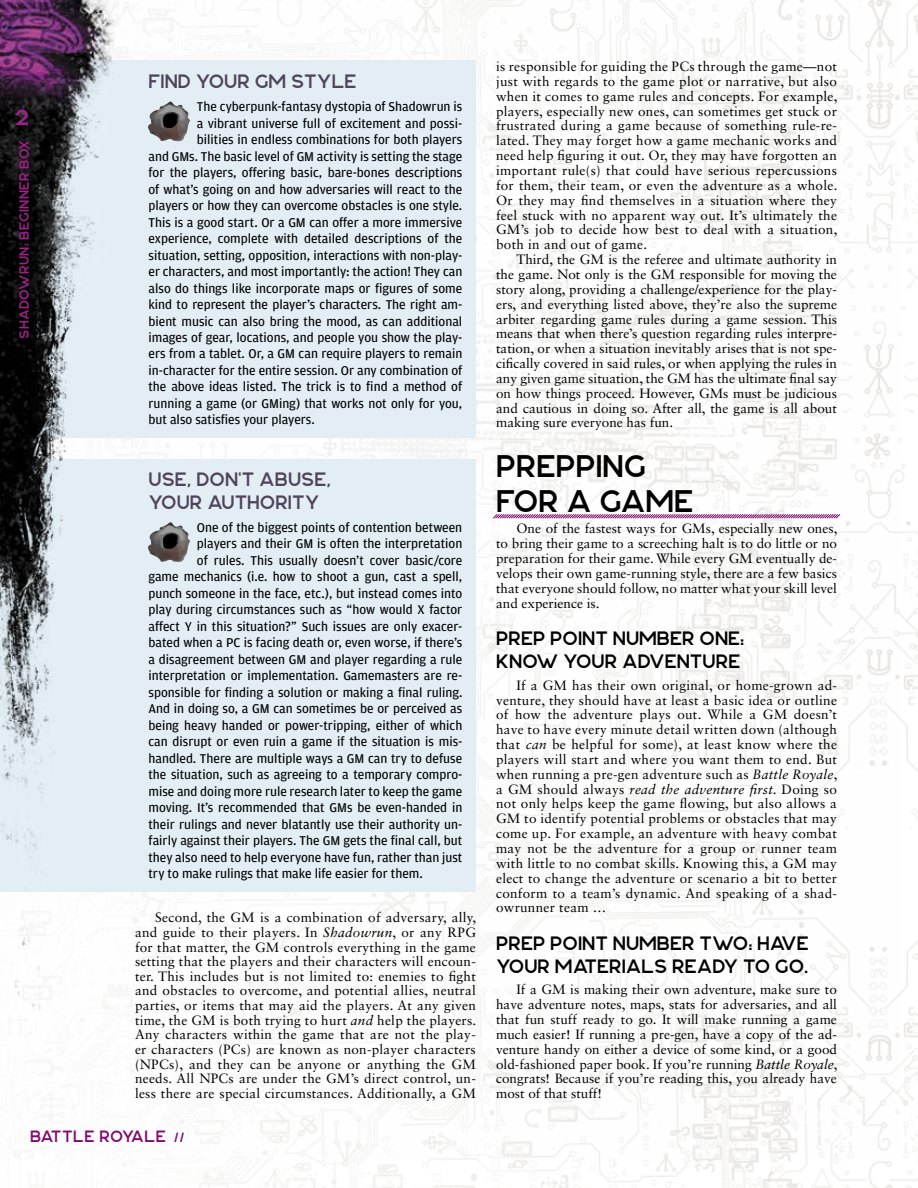
<style>
.page{position:relative;width:918px;height:1188px;background:#fff}
.page>*{position:absolute;margin:0;border:0;box-sizing:border-box;transform-origin:0 0}
.t1{font:31.5px/34.8px "Njord";color:#000}
.t2{font:22.5px "Njord";color:#a12089}
.t3{font:19.5px/22.8px "Njord";color:#000}
.t4{font:19.5px/22.5px "Njord";color:#51455e}
.t5{font:16.5px "Njord";letter-spacing:.005em;color:#800d6d}
.t6{font:13.5px/14.9px "Sabon LT Std";letter-spacing:.01em;color:#000;text-align:justify}
.t7{font:13.5px "Amplitude";color:#000}
.t8{font:13.5px "Njord";letter-spacing:.02em;color:#a12089}
.s1{font-style:italic}
.s2{font-size:13.5px}
</style>
<div class="page">
<img style="left:0;top:0;width:899px;height:1161px">
<div style="left:15px;top:136px;width:23px;height:211px;background:#000;opacity:.5"></div>
<h2 class="t2" style="left:15px;top:103px;width:16px">2</h2>
<p class="t8" style="left:16px;top:339px;width:200px;rotate:-90deg">SHADOWRUN: BEGINNER BOX</p>
<h3 class="t4" style="left:148px;top:69px;width:209px">FIND YOUR GM STYLE</h3>
<p class="t7" style="left:197px;top:99px;width:267px">The cyberpunk-fantasy dystopia of Shadowrun is</p>
<p class="t7" style="left:197px;top:116px;width:267px">a vibrant universe full of excitement and possi-</p>
<p class="t7" style="left:197px;top:132px;width:267px">bilities in endless combinations for both players</p>
<p class="t7" style="left:149px;top:149px;width:315px">and GMs. The basic level of GM activity is setting the stage</p>
<p class="t7" style="left:149px;top:165px;width:315px">for the players, offering basic, bare-bones descriptions</p>
<p class="t7" style="left:149px;top:182px;width:315px">of what’s going on and how adversaries will react to the</p>
<p class="t7" style="left:149px;top:198px;width:315px">players or how they can overcome obstacles is one style.</p>
<p class="t7" style="left:149px;top:215px;width:315px">This is a good start. Or a GM can offer a more immersive</p>
<p class="t7" style="left:149px;top:231px;width:315px">experience, complete with detailed descriptions of the</p>
<p class="t7" style="left:149px;top:248px;width:315px">situation, setting, opposition, interactions with non-play-</p>
<p class="t7" style="left:149px;top:264px;width:315px">er characters, and most importantly: the action! They can</p>
<p class="t7" style="left:149px;top:281px;width:315px">also do things like incorporate maps or figures of some</p>
<p class="t7" style="left:149px;top:297px;width:315px">kind to represent the player’s characters. The right am-</p>
<p class="t7" style="left:149px;top:314px;width:315px">bient music can also bring the mood, as can additional</p>
<p class="t7" style="left:149px;top:330px;width:315px">images of gear, locations, and people you show the play-</p>
<p class="t7" style="left:149px;top:347px;width:315px">ers from a tablet. Or, a GM can require players to remain</p>
<p class="t7" style="left:149px;top:363px;width:315px">in-character for the entire session. Or any combination of</p>
<p class="t7" style="left:149px;top:380px;width:315px">the above ideas listed. The trick is to find a method of</p>
<p class="t7" style="left:149px;top:396px;width:315px">running a game (or GMing) that works not only for you,</p>
<p class="t7" style="left:149px;top:412px;width:168px">but also satisfies your players.</p>
<h3 class="t4" style="left:148px;top:467px;width:184px">USE, DON'T ABUSE,<br>YOUR AUTHORITY</h3>
<p class="t7" style="left:197px;top:520px;width:267px">One of the biggest points of contention between</p>
<p class="t7" style="left:197px;top:536px;width:267px">players and their GM is often the interpretation</p>
<p class="t7" style="left:197px;top:553px;width:267px">of rules. This usually doesn’t cover basic/core</p>
<p class="t7" style="left:149px;top:569px;width:315px">game mechanics (i.e. how to shoot a gun, cast a spell,</p>
<p class="t7" style="left:149px;top:586px;width:315px">punch someone in the face, etc.), but instead comes into</p>
<p class="t7" style="left:149px;top:602px;width:315px">play during circumstances such as “how would X factor</p>
<p class="t7" style="left:149px;top:619px;width:315px">affect Y in this situation?” Such issues are only exacer-</p>
<p class="t7" style="left:149px;top:635px;width:315px">bated when a PC is facing death or, even worse, if there’s</p>
<p class="t7" style="left:149px;top:652px;width:315px">a disagreement between GM and player regarding a rule</p>
<p class="t7" style="left:149px;top:668px;width:315px">interpretation or implementation. Gamemasters are re-</p>
<p class="t7" style="left:149px;top:685px;width:315px">sponsible for finding a solution or making a final ruling.</p>
<p class="t7" style="left:149px;top:701px;width:315px">And in doing so, a GM can sometimes be or perceived as</p>
<p class="t7" style="left:149px;top:718px;width:315px">being heavy handed or power-tripping, either of which</p>
<p class="t7" style="left:149px;top:734px;width:315px">can disrupt or even ruin a game if the situation is mis-</p>
<p class="t7" style="left:149px;top:751px;width:315px">handled. There are multiple ways a GM can try to defuse</p>
<p class="t7" style="left:149px;top:767px;width:315px">the situation, such as agreeing to a temporary compro-</p>
<p class="t7" style="left:149px;top:784px;width:315px">mise and doing more rule research later to keep the game</p>
<p class="t7" style="left:149px;top:800px;width:315px">moving. It’s recommended that GMs be even-handed in</p>
<p class="t7" style="left:149px;top:817px;width:315px">their rulings and never blatantly use their authority un-</p>
<p class="t7" style="left:149px;top:833px;width:315px">fairly against their players. The GM gets the final call, but</p>
<p class="t7" style="left:149px;top:850px;width:315px">they also need to help everyone have fun, rather than just</p>
<p class="t7" style="left:149px;top:866px;width:276px">try to make rulings that make life easier for them.</p>
<p class="t6" style="left:135px;top:910px;width:343px;text-indent:20px">Second, the GM is a combination of adversary, ally, and guide to their players. In <span class="s1">Shadowrun</span>, or any RPG for that matter, the GM controls everything in the game setting that the players and their characters will encoun&shy;ter. This includes but is not limited to: enemies to fight and obstacles to overcome, and potential allies, neutral parties, or items that may aid the players. At any given time, the GM is both trying to hurt <span class="s1">and</span> help the players.<br>Any characters within the game that are not the play&shy;er characters (PCs) are known as non-player characters (NPCs), and they can be anyone or anything the GM needs. All NPCs are under the GM’s direct control, un&shy;less there are special circumstances. Additionally, a GM</p>
<p class="t5" style="left:30px;top:1126px;width:156px">BATTLE ROYALE <span class="s2">//</span></p>
<p class="t6" style="left:496px;top:59px;width:343px">is responsible for guiding the PCs through the game—not just with regards to the game plot or narrative, but also when it comes to game rules and concepts. For example, players, especially new ones, can sometimes get stuck or frustrated during a game because of something rule-re&shy;lated. They may forget how a game mechanic works and need help figuring it out. Or, they may have forgotten an important rule(s) that could have serious repercussions for them, their team, or even the adventure as a whole.<br>Or they may find themselves in a situation where they feel stuck with no apparent way out. It’s ultimately the GM’s job to decide how best to deal with a situation, both in and out of game.</p>
<p class="t6" style="left:496px;top:252px;width:342px;text-indent:20px">Third, the GM is the referee and ultimate authority in the game. Not only is the GM responsible for moving the story along, providing a challenge/experience for the play&shy;ers, and everything listed above, they’re also the supreme arbiter regarding game rules during a game session. This means that when there’s question regarding rules interpre&shy;tation, or when a situation inevitably arises that is not spe&shy;cifically covered in said rules, or when applying the rules in any given game situation, the GM has the ultimate final say on how things proceed. However, GMs must be judicious and cautious in doing so. After all, the game is all about making sure everyone has fun.</p>
<h1 class="t1" style="left:496px;top:448px;width:199px">PREPPING<br>FOR A GAME</h1>
<p class="t6" style="left:496px;top:521px;width:343px;text-indent:20px">One of the fastest ways for GMs, especially new ones, to bring their game to a screeching halt is to do little or no preparation for their game. While every GM eventually de&shy;velops their own game-running style, there are a few basics that everyone should follow, no matter what your skill level and experience is.</p>
<h3 class="t3" style="left:496px;top:626px;width:250px">PREP POINT NUMBER ONE:<br>KNOW YOUR ADVENTURE</h3>
<p class="t6" style="left:496px;top:677px;width:343px;text-indent:20px">If a GM has their own original, or home-grown ad&shy;venture, they should have at least a basic idea or outline of how the adventure plays out. While a GM doesn’t have to have every minute detail written down (although that <span class="s1">can</span> be helpful for some), at least know where the players will start and where you want them to end. But when running a pre-gen adventure such as <span class="s1">Battle Royale</span>, a GM should always <span class="s1">read the adventure first.</span> Doing so not only helps keep the game flowing, but also allows a GM to identify potential problems or obstacles that may come up. For example, an adventure with heavy combat may not be the adventure for a group or runner team with little to no combat skills. Knowing this, a GM may elect to change the adventure or scenario a bit to better conform to a team’s dynamic. And speaking of a shad&shy;owrunner team …</p>
<h3 class="t3" style="left:496px;top:931px;width:314px">PREP POINT NUMBER TWO: HAVE<br>YOUR MATERIALS READY TO GO.</h3>
<p class="t6" style="left:496px;top:982px;width:343px;text-indent:20px">If a GM is making their own adventure, make sure to have adventure notes, maps, stats for adversaries, and all that fun stuff ready to go. It will make running a game much easier! If running a pre-gen, have a copy of the ad&shy;venture handy on either a device of some kind, or a good old-fashioned paper book. If you’re running <span class="s1">Battle Royale</span>, congrats! Because if you’re reading this, you already have most of that stuff!</p>
</div>
